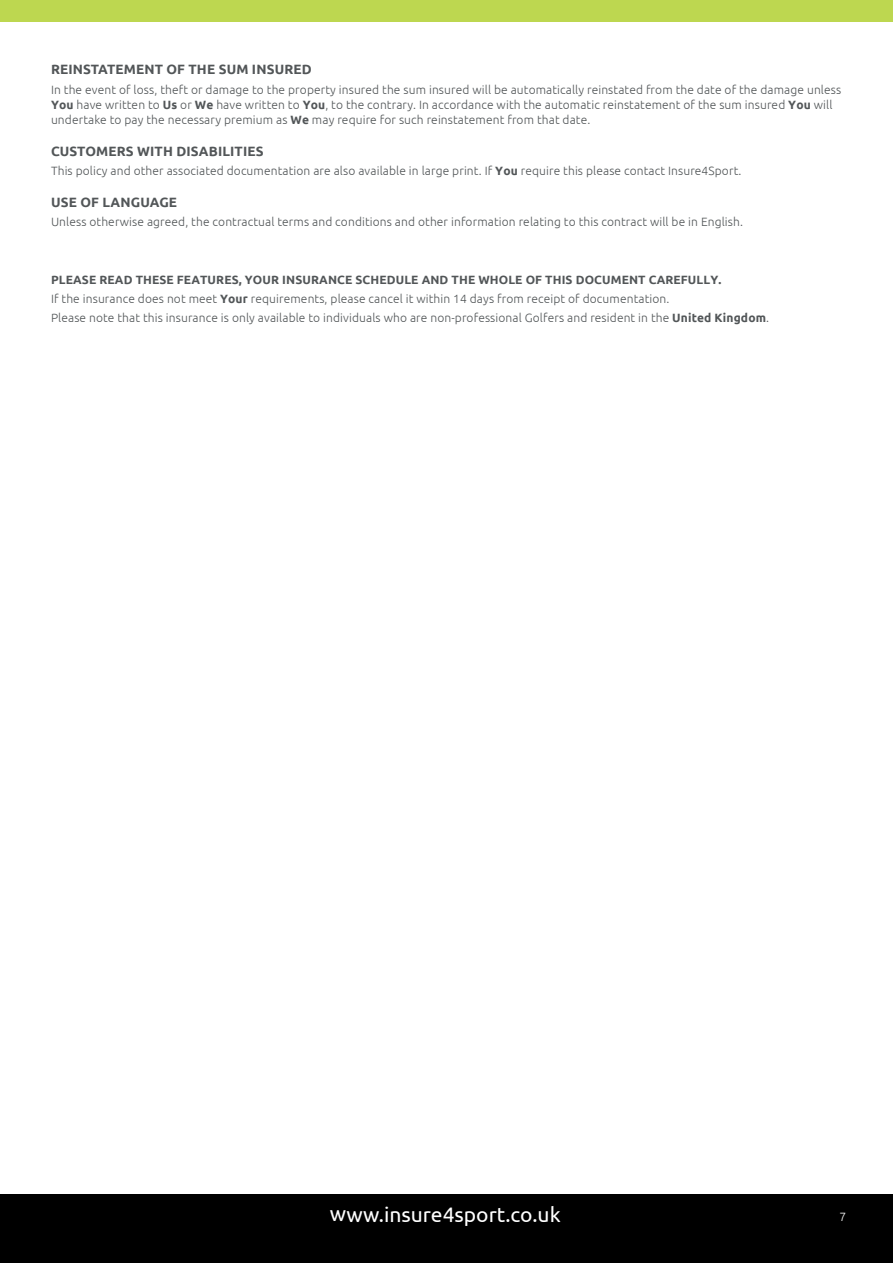
<style>
.page{position:relative;width:893px;height:1263px;background:#fff}
.page>*{position:absolute;margin:0;border:0;box-sizing:border-box;transform-origin:0 0}
.t1{font:21px "Ubuntu";letter-spacing:-.005em;color:#fff}
.t2{font:700 13.5px "Ubuntu";letter-spacing:.01em;color:#525658}
.t3{font:300 12px/15px "Ubuntu";letter-spacing:.01em;color:#525658}
.t4{font:300 12px "Ubuntu";color:#fff}
.s1{font-weight:700}
</style>
<div class="page">
<div style="left:0;top:1194px;width:893px;height:69px;background:#000"></div>
<div style="left:0;top:0;width:893px;height:22px;background:#bdd750"></div>
<p class="t2" style="left:51px;top:61px;width:262px">REINSTATEMENT OF THE SUM INSURED</p>
<p class="t3" style="left:51px;top:81px;width:792px">In the event of loss, theft or damage to the property insured the sum insured will be automatically reinstated from the date of the damage unless<br><span class="s1">You</span> have written to <span class="s1">Us</span> or <span class="s1">We</span> have written to <span class="s1">You</span>, to the contrary. In accordance with the automatic reinstatement of the sum insured <span class="s1">You</span> will undertake to pay the necessary premium as <span class="s1">We</span> may require for such reinstatement from that date.</p>
<p class="t2" style="left:51px;top:143px;width:214px">CUSTOMERS WITH DISABILITIES</p>
<p class="t3" style="left:51px;top:163px;width:692px">This policy and other associated documentation are also available in large print. If <span class="s1">You</span> require this please contact Insure4Sport.</p>
<p class="t2" style="left:51px;top:194px;width:128px">USE OF LANGUAGE</p>
<p class="t3" style="left:51px;top:214px;width:694px">Unless otherwise agreed, the contractual terms and conditions and other information relating to this contract will be in English.</p>
<p class="t3" style="left:51px;top:270px;width:720px;line-height:19.2px"><span class="s1">PLEASE READ THESE FEATURES, YOUR INSURANCE SCHEDULE AND THE WHOLE OF THIS DOCUMENT CAREFULLY.<br></span>If the insurance does not meet <span class="s1">Your</span> requirements, please cancel it within 14 days from receipt of documentation.<br>Please note that this insurance is only available to individuals who are non-professional Golfers and resident in the <span class="s1">United Kingdom</span>.</p>
<h1 class="t1" style="left:330px;top:1202px;width:232px">www.insure4sport.co.uk</h1>
<p class="t4" style="left:840px;top:1210px;width:8px">7</p>
</div>
